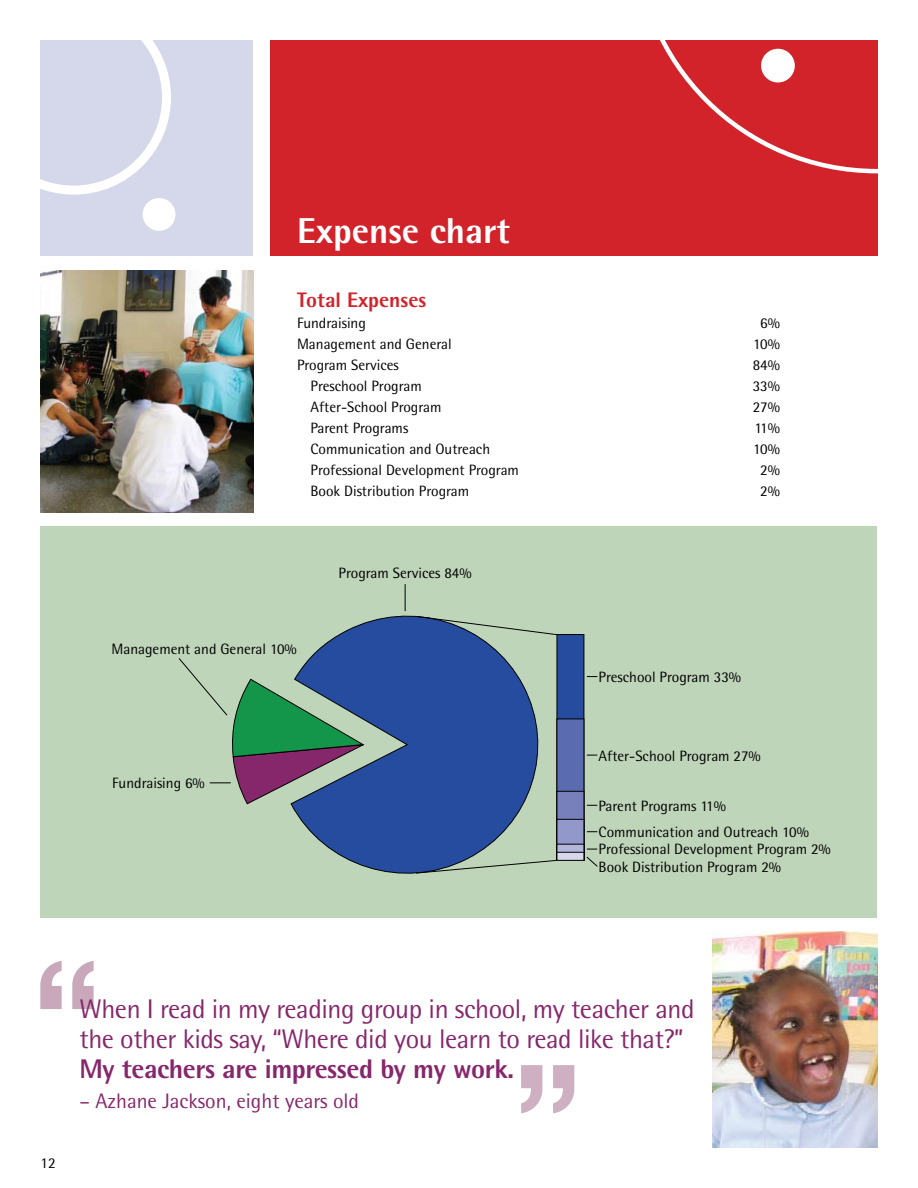
<style>
.page{position:relative;width:918px;height:1188px;background:#fff}
.page>*{position:absolute;margin:0;border:0;box-sizing:border-box;transform-origin:0 0}
.t1{font:700 150px "Helvetica Neue";color:#c9a8bc}
.t2{font:700 150px "Helvetica Neue";color:#ceb0c2}
.t3{font:800 36px "Rotis Semi Sans";color:#fff}
.t4{font:27px/30px "Rotis Semi Sans";letter-spacing:-.015em;color:#86276c}
.t5{font:800 27px "Rotis Semi Sans";letter-spacing:-.015em;color:#86276c}
.t6{font:21px "Rotis Semi Sans";color:#86276c}
.t7{font:800 21px "Rotis Semi Sans";color:#d2232a}
.t8{font:15px/26.4px "Rotis Semi Sans";color:#000}
.t9{font:15px "Rotis Semi Sans";color:#000}
</style>
<div class="page">
<div style="left:270px;top:40px;width:608px;height:216px;background:#d2232a"></div>
<div style="left:40px;top:526px;width:838px;height:392px;background:#bfd5ba"></div>
<div style="left:40px;top:40px;width:213px;height:216px;background:#d5d7eb"></div>
<img style="left:40px;top:270px;width:213px;height:243px">
<svg style="left:660px;top:40px;width:218px;height:133px"></svg>
<svg style="left:40px;top:40px;width:131px;height:155px"></svg>
<div style="left:143px;top:198px;width:33px;height:33px;background:#fff;border-radius:50%"></div>
<div style="left:761px;top:49px;width:34px;height:33px;background:#fff;border-radius:50%"></div>
<svg style="left:291px;top:598px;width:248px;height:276px"></svg>
<div style="left:557px;top:635px;width:27px;height:225px;background:#254c9e"></div>
<div style="left:557px;top:719px;width:27px;height:141px;background:#5b6bb0"></div>
<div style="left:557px;top:791px;width:27px;height:69px;background:#7880bc"></div>
<div style="left:557px;top:791px;width:27px;height:70px;border:1px solid #000"></div>
<div style="left:557px;top:819px;width:27px;height:41px;background:#9398ca"></div>
<div style="left:557px;top:819px;width:27px;height:42px;border:1px solid #000"></div>
<svg style="left:559px;top:846px;width:23px;height:6px"></svg>
<div style="left:557px;top:852px;width:27px;height:8px;background:#d5d7eb"></div>
<div style="left:557px;top:852px;width:27px;height:9px;border:1px solid #000"></div>
<svg style="left:405px;top:584px;width:1px;height:27px"></svg>
<svg style="left:178px;top:657px;width:186px;height:148px"></svg>
<svg style="left:415px;top:860px;width:143px;height:14px"></svg>
<svg style="left:415px;top:616px;width:143px;height:20px"></svg>
<svg style="left:586px;top:856px;width:12px;height:11px"></svg>
<img style="left:712px;top:932px;width:166px;height:216px">
<h2 class="t3" style="left:297px;top:208px;width:214px">Expense chart</h2>
<h3 class="t7" style="left:297px;top:286px;width:131px">Total Expenses</h3>
<p class="t8" style="left:297px;top:309px;width:70px">Fundraising</p>
<p class="t8" style="left:760px;top:309px;width:21px">6%</p>
<p class="t8" style="left:297px;top:330px;width:156px">Management and General</p>
<p class="t8" style="left:753px;top:330px;width:28px">10%</p>
<p class="t8" style="left:297px;top:351px;width:103px">Program Services</p>
<p class="t8" style="left:753px;top:351px;width:29px">84%</p>
<p class="t8" style="left:310px;top:372px;width:113px">Preschool Program</p>
<p class="t8" style="left:753px;top:372px;width:29px">33%</p>
<p class="t8" style="left:310px;top:393px;width:133px">After-School Program</p>
<p class="t8" style="left:753px;top:393px;width:29px">27%</p>
<p class="t8" style="left:310px;top:414px;width:99px">Parent Programs</p>
<p class="t8" style="left:754px;top:414px;width:27px">11%</p>
<p class="t8" style="left:310px;top:435px;width:181px">Communication and Outreach</p>
<p class="t8" style="left:753px;top:435px;width:28px">10%</p>
<p class="t8" style="left:310px;top:456px;width:210px">Professional Development Program</p>
<p class="t8" style="left:760px;top:456px;width:21px">2%</p>
<p class="t8" style="left:310px;top:477px;width:160px">Book Distribution Program</p>
<p class="t8" style="left:760px;top:477px;width:21px">2%</p>
<p class="t8" style="left:111px;top:636px;width:187px">Management and General 10%</p>
<p class="t8" style="left:339px;top:559px;width:135px">Program Services 84%</p>
<p class="t8" style="left:112px;top:770px;width:94px">Fundraising 6%</p>
<p class="t8" style="left:599px;top:664px;width:144px">Preschool Program 33%</p>
<p class="t8" style="left:599px;top:742px;width:164px">After-School Program 27%</p>
<p class="t8" style="left:599px;top:793px;width:212px">Parent Programs 11%<br>Communication and Outreach 10%</p>
<p class="t8" style="left:599px;top:840px;width:234px;line-height:18px">Professional Development Program 2%<br>Book Distribution Program 2%</p>
<h1 class="t1" style="left:32px;top:922px;width:71px">“</h1>
<h3 class="t4" style="left:80px;top:993px;width:617px">When I read in my reading group in school, my teacher and the other kids say, “Where did you learn to read like that?”</h3>
<h3 class="t5" style="left:80px;top:1051px;width:436px">My teachers are impressed by my work.</h3>
<h3 class="t6" style="left:80px;top:1088px;width:281px">– Azhane Jackson, eight years old</h3>
<h1 class="t2" style="left:513px;top:1026px;width:71px">”</h1>
<p class="t9" style="left:40px;top:1154px;width:17px">12</p>
</div>
